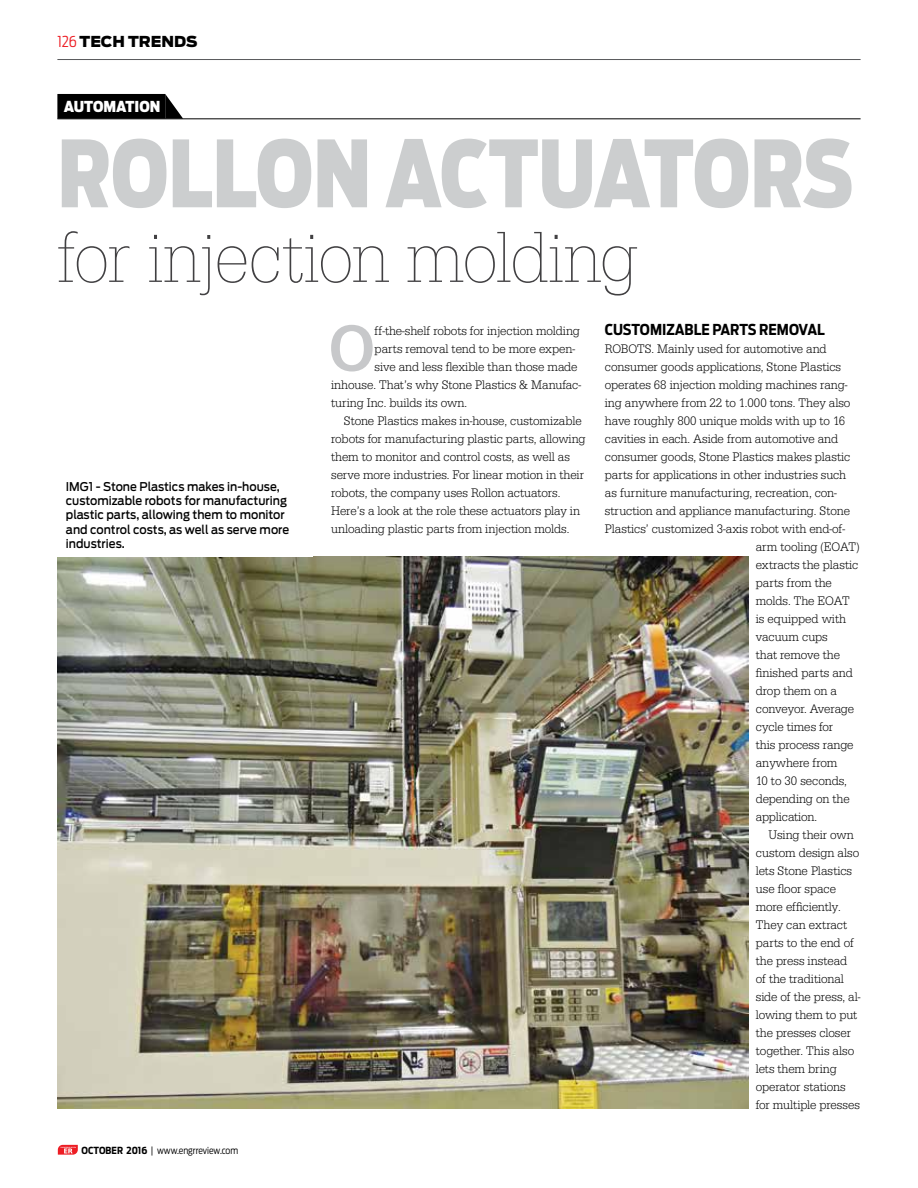
<style>
.page{position:relative;width:918px;height:1188px;background:#fff}
.page>*{position:absolute;margin:0;border:0;box-sizing:border-box;transform-origin:0 0}
.t1{font:900 91.5px "Antenna Cond";letter-spacing:-.005em;color:#cccecf;scale:.9 1}
.t2{font:200 75px "Egyptienne FS";letter-spacing:-.015em;color:#414042;scale:.9 1}
.t3{font:500 67.35px "Egyptienne FS";color:#c7c8ca;scale:.88 1}
.t4{font:700 15px "Antenna Cond";color:#000}
.t5{font:900 15px "Antenna";color:#000}
.t6{font:900 15px "Antenna Cond";color:#fff}
.t7{font:300 12.9px "Egyptienne FS";color:#000;scale:.93 1}
.t8{font:500 12px/14.2px "Antenna";color:#000;scale:.93 1}
.t9{font:300 9.75px "Antenna Cond";color:#000}
.s1{font-family:"Antenna Cond";font-weight:300;color:#ed1d24}
.s2{font-weight:700}
</style>
<div class="page">
<svg style="left:58px;top:1145px;width:20px;height:10px"></svg>
<hr style="left:57px;top:59px;width:804px;height:1px;background:#58595b">
<hr style="left:57px;top:119px;width:804px;height:1px;background:#000">
<div style="left:57px;top:94px;width:108px;height:25px;background:#000"></div>
<svg style="left:165px;top:94px;width:18px;height:25px"></svg>
<img style="left:57px;top:557px;width:691px;height:552px">
<p class="t5" style="left:57px;top:33px;width:142px"><span class="s1">126</span> TECH TRENDS</p>
<p class="t6" style="left:64px;top:98px;width:98px">AUTOMATION</p>
<h1 class="t1" style="left:57px;top:119px;width:886px">ROLLON ACTUATORS</h1>
<h2 class="t2" style="left:57px;top:213px;width:646px">for injection molding</h2>
<h3 class="t3" style="left:329px;top:309px;width:53px">O</h3>
<p class="t7" style="left:375px;top:323px;width:222px">ff-the-shelf robots for injection molding</p>
<p class="t4" style="left:605px;top:320px;width:222px">CUSTOMIZABLE PARTS REMOVAL</p>
<p class="t7" style="left:605px;top:341px;width:240px">ROBOTS. Mainly used for automotive and</p>
<p class="t7" style="left:605px;top:359px;width:256px">consumer goods applications, Stone Plastics</p>
<p class="t7" style="left:605px;top:377px;width:262px">operates 68 injection molding machines rang-</p>
<p class="t7" style="left:605px;top:395px;width:266px">ing anywhere from 22 to 1.000 tons. They also</p>
<p class="t7" style="left:605px;top:413px;width:260px">have roughly 800 unique molds with up to 16</p>
<p class="t7" style="left:605px;top:431px;width:252px">cavities in each. Aside from automotive and</p>
<p class="t7" style="left:605px;top:449px;width:265px">consumer goods, Stone Plastics makes plastic</p>
<p class="t7" style="left:605px;top:467px;width:261px">parts for applications in other industries such</p>
<p class="t7" style="left:605px;top:485px;width:251px">as furniture manufacturing, recreation, con-</p>
<p class="t7" style="left:605px;top:503px;width:265px">struction and appliance manufacturing. Stone</p>
<p class="t7" style="left:605px;top:521px;width:260px">Plastics’ customized 3-axis robot with end-of-</p>
<p class="t7" style="left:756px;top:539px;width:113px">arm tooling (EOAT)</p>
<p class="t7" style="left:756px;top:557px;width:112px">extracts the plastic</p>
<p class="t7" style="left:756px;top:575px;width:83px">parts from the</p>
<p class="t7" style="left:756px;top:593px;width:103px">molds. The EOAT</p>
<p class="t7" style="left:756px;top:611px;width:99px">is equipped with</p>
<p class="t7" style="left:756px;top:629px;width:79px">vacuum cups</p>
<p class="t7" style="left:756px;top:647px;width:92px">that remove the</p>
<p class="t7" style="left:756px;top:665px;width:106px">finished parts and</p>
<p class="t7" style="left:756px;top:683px;width:89px">drop them on a</p>
<p class="t7" style="left:756px;top:701px;width:107px">conveyor. Average</p>
<p class="t7" style="left:756px;top:719px;width:85px">cycle times for</p>
<p class="t7" style="left:756px;top:737px;width:107px">this process range</p>
<p class="t7" style="left:756px;top:755px;width:89px">anywhere from</p>
<p class="t7" style="left:756px;top:773px;width:100px">10 to 30 seconds,</p>
<p class="t7" style="left:756px;top:791px;width:102px">depending on the</p>
<p class="t7" style="left:756px;top:809px;width:68px">application.</p>
<p class="t7" style="left:769px;top:827px;width:93px">Using their own</p>
<p class="t7" style="left:756px;top:845px;width:113px">custom design also</p>
<p class="t7" style="left:756px;top:863px;width:105px">lets Stone Plastics</p>
<p class="t7" style="left:756px;top:881px;width:88px">use floor space</p>
<p class="t7" style="left:756px;top:899px;width:93px">more efficiently.</p>
<p class="t7" style="left:756px;top:917px;width:100px">They can extract</p>
<p class="t7" style="left:756px;top:935px;width:107px">parts to the end of</p>
<p class="t7" style="left:756px;top:953px;width:100px">the press instead</p>
<p class="t7" style="left:756px;top:971px;width:96px">of the traditional</p>
<p class="t7" style="left:756px;top:989px;width:114px">side of the press, al-</p>
<p class="t7" style="left:756px;top:1007px;width:111px">lowing them to put</p>
<p class="t7" style="left:756px;top:1025px;width:104px">the presses closer</p>
<p class="t7" style="left:756px;top:1043px;width:107px">together. This also</p>
<p class="t7" style="left:756px;top:1061px;width:89px">lets them bring</p>
<p class="t7" style="left:756px;top:1079px;width:98px">operator stations</p>
<p class="t7" style="left:756px;top:1097px;width:114px">for multiple presses</p>
<p class="t7" style="left:375px;top:341px;width:217px">parts removal tend to be more expen-</p>
<p class="t7" style="left:375px;top:359px;width:220px">sive and less flexible than those made</p>
<p class="t7" style="left:331px;top:377px;width:270px">inhouse. That’s why Stone Plastics &amp; Manufac-</p>
<p class="t7" style="left:331px;top:395px;width:148px">turing Inc. builds its own.</p>
<p class="t7" style="left:344px;top:413px;width:257px">Stone Plastics makes in-house, customizable</p>
<p class="t7" style="left:331px;top:431px;width:275px">robots for manufacturing plastic parts, allowing</p>
<p class="t7" style="left:331px;top:449px;width:258px">them to monitor and control costs, as well as</p>
<p class="t7" style="left:331px;top:467px;width:274px">serve more industries. For linear motion in their</p>
<p class="t7" style="left:331px;top:485px;width:248px">robots, the company uses Rollon actuators.</p>
<p class="t7" style="left:331px;top:503px;width:269px">Here’s a look at the role these actuators play in</p>
<p class="t7" style="left:331px;top:521px;width:258px">unloading plastic parts from injection molds.</p>
<p class="t8" style="left:66px;top:479px;width:242px">IMG1 - Stone Plastics makes in-house, customizable robots for manufacturing plastic parts, allowing them to monitor and control costs, as well as serve more industries.</p>
<p class="t9" style="left:82px;top:1145px;width:158px"><span class="s2">OCTOBER 2016</span> | www.engrreview.com</p>
</div>
